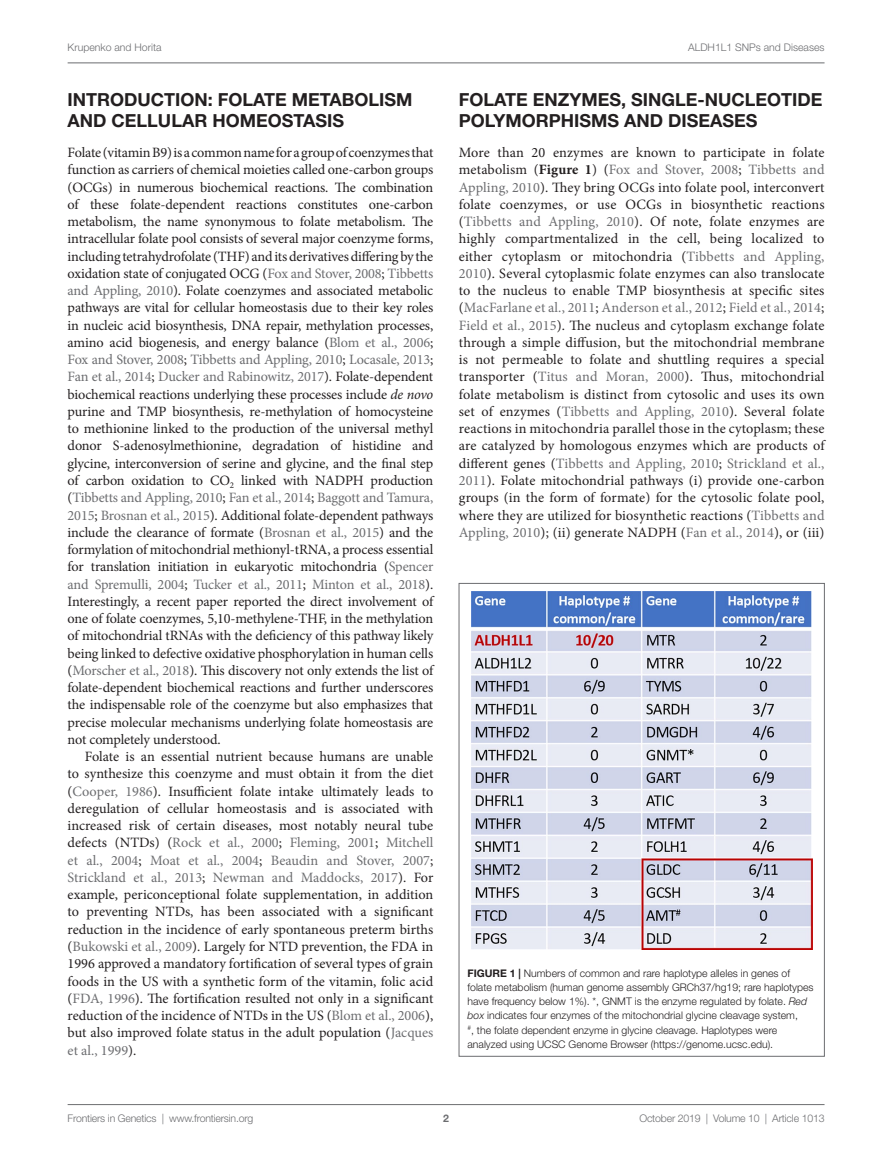
<style>
.page{position:relative;width:893px;height:1170px;background:#fff}
.page>*{position:absolute;margin:0;border:0;box-sizing:border-box;transform-origin:0 0}
._1{font:700 18px/21px "Helvetica Neue LT Std";color:#231f20}
.T1{font:14.25px/17.2px "Minion Pro";letter-spacing:-.005em;color:#231f20;text-align:justify}
.T{font:14.25px/17.2px "Minion Pro";color:#231f20;text-align:justify}
.FC{font:300 10.5px/14.2px "Helvetica Neue LT Std";color:#231f20}
.DVA{font:300 10.5px "Helvetica Neue LT Std";letter-spacing:-.015em;color:#6c6d70}
.t1{font:700 10.5px "Helvetica Neue LT Std";color:#6c6d70}
.s1{color:#6c6d70}
.s2{font-style:italic}
.s3{font-weight:700}
</style>
<div class="page">
<hr style="left:68px;top:63px;width:756px;height:1px;background:#6c6d70">
<hr style="left:68px;top:1104px;width:756px;height:1px;background:#6c6d70">
<img style="left:471px;top:591px;width:341px;height:358px">
<p class="DVA" style="left:68px;top:41px;width:95px">Krupenko and Horita</p>
<p class="DVA" style="left:688px;top:41px;width:138px">ALDH1L1 SNPs and Diseases</p>
<p class="_1" style="left:68px;top:89px;width:346px">INTRODUCTION: FOLATE METABOLISM<br>AND CELLULAR HOMEOSTASIS</p>
<p class="T1" style="left:68px;top:144px;width:367px">Folate (vitamin B9) is a common name for a group of coenzymes that function as carriers of chemical moieties called one-carbon groups (OCGs) in numerous biochemical reactions. The combination of these folate-dependent reactions constitutes one-carbon metabolism, the name synonymous to folate metabolism. The intracellular folate pool consists of several major coenzyme forms, including tetrahydrofolate (THF) and its derivatives differing by the oxidation state of conjugated OCG (<span class="s1">Fox and Stover, 2008</span>; <span class="s1">Tibbetts and Appling, 2010</span>). Folate coenzymes and associated metabolic pathways are vital for cellular homeostasis due to their key roles in nucleic acid biosynthesis, DNA repair, methylation processes, amino acid biogenesis, and energy balance (<span class="s1">Blom et al., 2006</span>; <span class="s1">Fox and Stover, 2008</span>; <span class="s1">Tibbetts and Appling, 2010</span>; <span class="s1">Locasale, 2013</span>; <span class="s1">Fan et al., 2014</span>; <span class="s1">Ducker and Rabinowitz, 2017</span>). Folate-dependent biochemical reactions underlying these processes include <span class="s2">de novo </span>purine and TMP biosynthesis, re-methylation of homocysteine to methionine linked to the production of the universal methyl donor S-adenosylmethionine, degradation of histidine and glycine, interconversion of serine and glycine, and the final step of carbon oxidation to CO<sub>2</sub> linked with NADPH production (<span class="s1">Tibbetts and Appling, 2010</span>; <span class="s1">Fan et al., 2014</span>; <span class="s1">Baggott and Tamura, 2015</span>; <span class="s1">Brosnan et al., 2015</span>). Additional folate-dependent pathways include the clearance of formate (<span class="s1">Brosnan et al., 2015</span>) and the formylation of mitochondrial methionyl-tRNA, a process essential for translation initiation in eukaryotic mitochondria (<span class="s1">Spencer and Spremulli, 2004</span>; <span class="s1">Tucker et al., 2011</span>; <span class="s1">Minton et al., 2018</span>).<br>Interestingly, a recent paper reported the direct involvement of one of folate coenzymes, 5,10-methylene-THF, in the methylation of mitochondrial tRNAs with the deficiency of this pathway likely being linked to defective oxidative phosphorylation in human cells (<span class="s1">Morscher et al., 2018</span>). This discovery not only extends the list of folate-dependent biochemical reactions and further underscores the indispensable role of the coenzyme but also emphasizes that precise molecular mechanisms underlying folate homeostasis are not completely understood.</p>
<p class="T" style="left:68px;top:748px;width:367px;text-indent:17px">Folate is an essential nutrient because humans are unable to synthesize this coenzyme and must obtain it from the diet (<span class="s1">Cooper, 1986</span>). Insufficient folate intake ultimately leads to deregulation of cellular homeostasis and is associated with increased risk of certain diseases, most notably neural tube defects (NTDs) (<span class="s1">Rock et al., 2000</span>; <span class="s1">Fleming, 2001</span>; <span class="s1">Mitchell et al., 2004</span>; <span class="s1">Moat et al., 2004</span>; <span class="s1">Beaudin and Stover, 2007</span>; <span class="s1">Strickland et al., 2013</span>; <span class="s1">Newman and Maddocks, 2017</span>). For example, periconceptional folate supplementation, in addition to preventing NTDs, has been associated with a significant reduction in the incidence of early spontaneous preterm births (<span class="s1">Bukowski et al., 2009</span>). Largely for NTD prevention, the FDA in 1996 approved a mandatory fortification of several types of grain foods in the US with a synthetic form of the vitamin, folic acid (<span class="s1">FDA, 1996</span>). The fortification resulted not only in a significant reduction of the incidence of NTDs in the US (<span class="s1">Blom et al., 2006</span>), but also improved folate status in the adult population (<span class="s1">Jacques et al., 1999</span>).</p>
<p class="_1" style="left:459px;top:89px;width:363px">FOLATE ENZYMES, SINGLE-NUCLEOTIDE<br>POLYMORPHISMS AND DISEASES</p>
<p class="T1" style="left:459px;top:144px;width:367px">More than 20 enzymes are known to participate in folate metabolism (<span class="s3">Figure 1</span>) (<span class="s1">Fox and Stover, 2008</span>; <span class="s1">Tibbetts and Appling, 2010</span>). They bring OCGs into folate pool, interconvert folate coenzymes, or use OCGs in biosynthetic reactions (<span class="s1">Tibbetts and Appling, 2010</span>). Of note, folate enzymes are highly compartmentalized in the cell, being localized to either cytoplasm or mitochondria (<span class="s1">Tibbetts and Appling, 2010</span>). Several cytoplasmic folate enzymes can also translocate to the nucleus to enable TMP biosynthesis at specific sites (<span class="s1">MacFarlane et al., 2011</span>; <span class="s1">Anderson et al., 2012</span>; <span class="s1">Field et al., 2014</span>; <span class="s1">Field et al., 2015</span>). The nucleus and cytoplasm exchange folate through a simple diffusion, but the mitochondrial membrane is not permeable to folate and shuttling requires a special transporter (<span class="s1">Titus and Moran, 2000</span>). Thus, mitochondrial folate metabolism is distinct from cytosolic and uses its own set of enzymes (<span class="s1">Tibbetts and Appling, 2010</span>). Several folate reactions in mitochondria parallel those in the cytoplasm; these are catalyzed by homologous enzymes which are products of different genes (<span class="s1">Tibbetts and Appling, 2010</span>; <span class="s1">Strickland et al., 2011</span>). Folate mitochondrial pathways (i) provide one-carbon groups (in the form of formate) for the cytosolic folate pool, where they are utilized for biosynthetic reactions (<span class="s1">Tibbetts and Appling, 2010</span>); (ii) generate NADPH (<span class="s1">Fan et al., 2014</span>), or (iii)</p>
<p class="FC" style="left:467px;top:965px;width:348px"><span class="s3">FIGURE 1 |</span> Numbers of common and rare haplotype alleles in genes of folate metabolism (human genome assembly GRCh37/hg19; rare haplotypes have frequency below 1%). *, GNMT is the enzyme regulated by folate. <span class="s2">Red box</span> indicates four enzymes of the mitochondrial glycine cleavage system,<br><sup>#</sup>, the folate dependent enzyme in glycine cleavage. Haplotypes were analyzed using UCSC Genome Browser (https://genome.ucsc.edu).</p>
<p class="DVA" style="left:68px;top:1111px;width:187px">Frontiers in Genetics | www.frontiersin.org</p>
<p class="DVA" style="left:639px;top:1111px;width:187px">October 2019 | Volume 10 | Article 1013</p>
<p class="t1" style="left:443px;top:1111px;width:7px">2</p>
</div>
